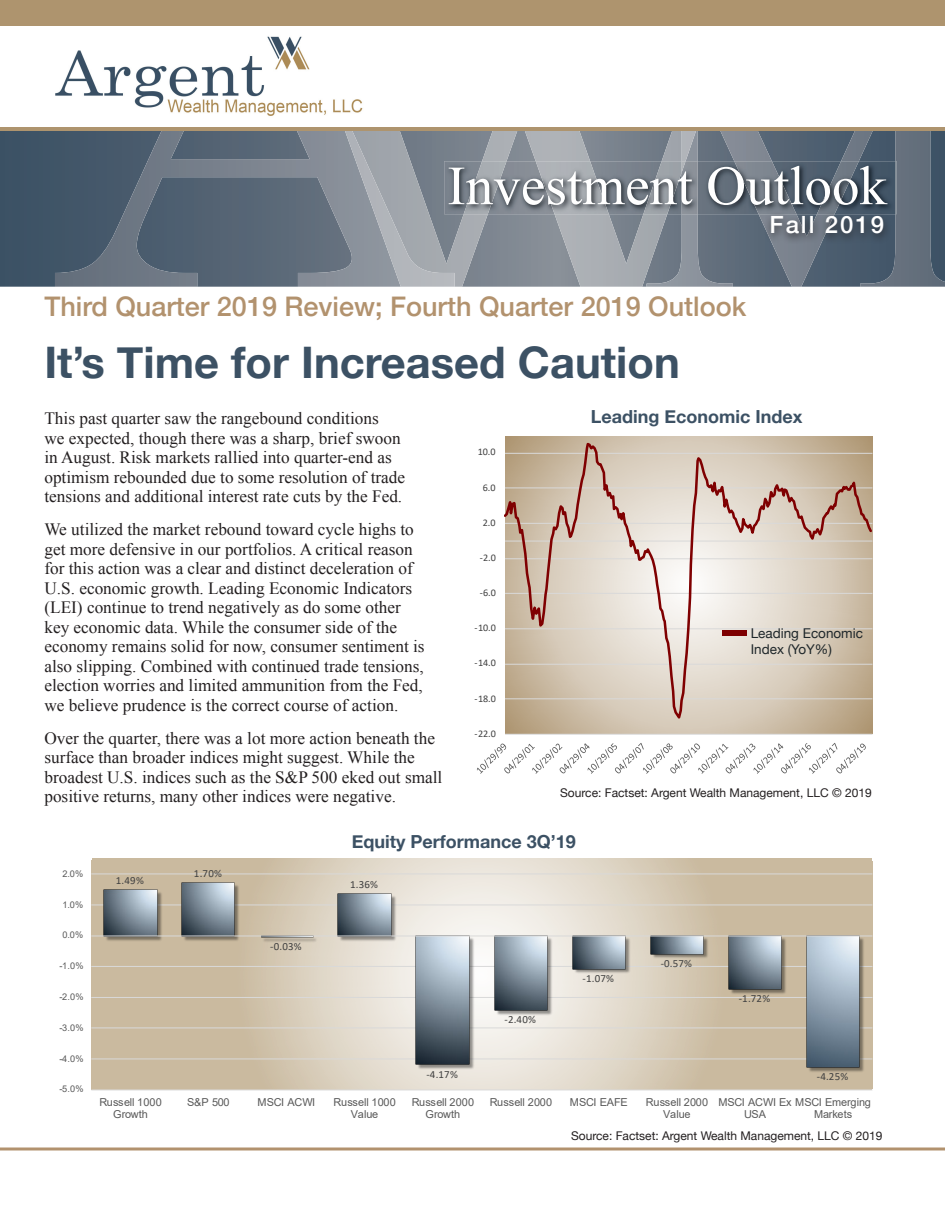
<style>
.page{position:relative;width:945px;height:1215px;background:#fff}
.page>*{position:absolute;margin:0;border:0;box-sizing:border-box;transform-origin:0 0}
.t1{font:700 43.5px "Helvetica Neue";color:#3c5164}
.t2{font:500 27px "Helvetica Neue";color:#b2926e}
.t3{font:500 23.7px "Helvetica Neue";letter-spacing:.08em;color:#fff}
.t4{font:700 18px "Helvetica Neue";color:#3c5164}
.t5{font:17.25px/19.5px "Times New Roman";color:#231f20}
.t6{font:13.5px/16.2px "Helvetica Neue";color:#1f272a}
.t7{font:12px "Helvetica Neue";color:#231f20}
.t8{font:10.95px/12.3px "Arial";letter-spacing:-.015em;color:#595959;text-align:center}
.t9{font:10.95px "Calibri";letter-spacing:.02em;color:#404040}
.t10{font:10.95px "Arial";letter-spacing:-.035em;color:#595959}
.t11{font:10.05px "Calibri";letter-spacing:-.005em;color:#404040}
.t12{font:9.15px "Arial";color:#595959}
</style>
<div class="page">
<svg style="left:505px;top:437px;width:368px;height:297px;background:#c7b69e"></svg>
<hr style="left:505px;top:734px;width:367px;height:1px;background:#d9d9d9">
<svg style="left:505px;top:440px;width:368px;height:284px;background:#d5c6b7"></svg>
<svg style="left:477px;top:743px;width:389px;height:31px"></svg>
<hr style="left:0;top:1148px;width:945px;height:2px;background:#b2926e">
<div style="left:0;top:131px;width:55px;height:156px;background:#3d5366"></div>
<svg style="left:55px;top:131px;width:108px;height:156px;background:#506171"></svg>
<svg style="left:887px;top:131px;width:58px;height:156px;background:#596775"></svg>
<img style="left:887px;top:161px;width:10px;height:53px">
<svg style="left:163px;top:131px;width:724px;height:156px;background:#7c8690"></svg>
<div style="left:0;top:0;width:945px;height:26px;background:#ae946e"></div>
<hr style="left:0;top:128px;width:945px;height:3px;background:#ae946e">
<div style="left:764px;top:212px;width:128px;height:33px;background:#231f20;opacity:.75"></div>
<img style="left:55px;top:36px;width:308px;height:80px">
<svg style="left:92px;top:859px;width:780px;height:231px;background:#d7ccb9"></svg>
<hr style="left:91px;top:1090px;width:781px;height:1px;background:#d9d9d9">
<hr style="left:91px;top:1059px;width:781px;height:1px;background:#d9d9d9">
<hr style="left:91px;top:1028px;width:781px;height:1px;background:#d9d9d9">
<hr style="left:91px;top:997px;width:781px;height:1px;background:#d9d9d9">
<hr style="left:91px;top:966px;width:781px;height:1px;background:#d9d9d9">
<hr style="left:91px;top:905px;width:781px;height:1px;background:#d9d9d9">
<hr style="left:91px;top:874px;width:781px;height:1px;background:#d9d9d9">
<img style="left:104px;top:889px;width:60px;height:54px">
<img style="left:104px;top:889px;width:53px;height:47px">
<img style="left:182px;top:883px;width:60px;height:60px">
<img style="left:182px;top:883px;width:53px;height:53px">
<img style="left:260px;top:935px;width:60px;height:9px">
<img style="left:260px;top:935px;width:53px;height:1px">
<img style="left:338px;top:893px;width:60px;height:50px">
<img style="left:338px;top:893px;width:53px;height:43px">
<img style="left:416px;top:935px;width:60px;height:137px">
<img style="left:416px;top:935px;width:53px;height:130px">
<img style="left:494px;top:935px;width:60px;height:82px">
<img style="left:494px;top:935px;width:53px;height:75px">
<img style="left:572px;top:935px;width:60px;height:41px">
<img style="left:572px;top:935px;width:53px;height:34px">
<img style="left:650px;top:935px;width:61px;height:26px">
<img style="left:650px;top:935px;width:54px;height:19px">
<img style="left:728px;top:935px;width:61px;height:61px">
<img style="left:728px;top:935px;width:54px;height:54px">
<img style="left:807px;top:935px;width:59px;height:139px">
<img style="left:807px;top:935px;width:52px;height:132px">
<hr style="left:91px;top:936px;width:781px;height:1px;background:#d9d9d9">
<div style="left:722px;top:630px;width:24px;height:6px;background:#7e0001"></div>
<p class="t3" style="left:770px;top:206px;width:116px">Fall 2019</p>
<p class="t2" style="left:44px;top:285px;width:703px">Third Quarter 2019 Review; Fourth Quarter 2019 Outlook</p>
<p class="t1" style="left:44px;top:329px;width:637px">It’s Time for Increased Caution</p>
<p class="t5" style="left:44px;top:409px;width:362px">This past quarter saw the rangebound conditions<br>we expected, though there was a sharp, brief swoon in August. Risk markets rallied into quarter-end as optimism rebounded due to some resolution of trade tensions and additional interest rate cuts by the Fed.</p>
<p class="t5" style="left:44px;top:520px;width:382px">We utilized the market rebound toward cycle highs to get more defensive in our portfolios. A critical reason for this action was a clear and distinct deceleration of U.S. economic growth. Leading Economic Indicators (LEI) continue to trend negatively as do some other key economic data. While the consumer side of the economy remains solid for now, consumer sentiment is also slipping. Combined with continued trade tensions, election worries and limited ammunition from the Fed, we believe prudence is the correct course of action.</p>
<p class="t5" style="left:44px;top:728px;width:399px">Over the quarter, there was a lot more action beneath the surface than broader indices might suggest. While the broadest U.S. indices such as the S&amp;P 500 eked out small positive returns, many other indices were negative.</p>
<p class="t11" style="left:478px;top:445px;width:19px">10.0</p>
<p class="t11" style="left:483px;top:480px;width:14px">6.0</p>
<p class="t11" style="left:483px;top:515px;width:14px">2.0</p>
<p class="t11" style="left:480px;top:551px;width:18px">-2.0</p>
<p class="t11" style="left:480px;top:586px;width:18px">-6.0</p>
<p class="t11" style="left:475px;top:621px;width:23px">-10.0</p>
<p class="t11" style="left:475px;top:656px;width:23px">-14.0</p>
<p class="t11" style="left:475px;top:691px;width:23px">-18.0</p>
<p class="t11" style="left:475px;top:726px;width:23px">-22.0</p>
<p class="t4" style="left:591px;top:402px;width:213px">Leading Economic Index</p>
<p class="t6" style="left:751px;top:626px;width:114px">Leading Economic<br>Index (YoY%)</p>
<p class="t7" style="left:560px;top:784px;width:313px">Source: Factset: Argent Wealth Management, LLC © 2019</p>
<p class="t12" style="left:62px;top:867px;width:22px">2.0%</p>
<p class="t12" style="left:62px;top:898px;width:22px">1.0%</p>
<p class="t12" style="left:62px;top:929px;width:22px">0.0%</p>
<p class="t12" style="left:59px;top:960px;width:26px">-1.0%</p>
<p class="t12" style="left:59px;top:990px;width:26px">-2.0%</p>
<p class="t12" style="left:59px;top:1021px;width:26px">-3.0%</p>
<p class="t12" style="left:59px;top:1052px;width:26px">-4.0%</p>
<p class="t12" style="left:59px;top:1083px;width:26px">-5.0%</p>
<p class="t9" style="left:116px;top:872px;width:29px">1.49%</p>
<p class="t9" style="left:194px;top:866px;width:29px">1.70%</p>
<p class="t9" style="left:270px;top:939px;width:33px">-0.03%</p>
<p class="t4" style="left:352px;top:828px;width:226px">Equity Performance 3Q’19</p>
<p class="t9" style="left:350px;top:876px;width:29px">1.36%</p>
<p class="t9" style="left:426px;top:1067px;width:33px">-4.17%</p>
<p class="t9" style="left:505px;top:1012px;width:33px">-2.40%</p>
<p class="t9" style="left:583px;top:971px;width:33px">-1.07%</p>
<p class="t9" style="left:661px;top:956px;width:33px">-0.57%</p>
<p class="t9" style="left:739px;top:991px;width:33px">-1.72%</p>
<p class="t9" style="left:817px;top:1069px;width:33px">-4.25%</p>
<p class="t8" style="left:99px;top:1096px;width:64px">Russell 1000<br>Growth</p>
<p class="t8" style="left:187px;top:1096px;width:44px">S&amp;P 500</p>
<p class="t10" style="left:258px;top:1095px;width:59px">MSCI ACWI</p>
<p class="t8" style="left:334px;top:1096px;width:64px">Russell 1000<br>Value</p>
<p class="t8" style="left:412px;top:1096px;width:64px">Russell 2000<br>Growth</p>
<p class="t8" style="left:490px;top:1096px;width:64px">Russell 2000</p>
<p class="t10" style="left:570px;top:1095px;width:59px">MSCI EAFE</p>
<p class="t8" style="left:646px;top:1096px;width:64px">Russell 2000<br>Value</p>
<p class="t8" style="left:744px;top:1096px;width:128px;text-align:left;text-indent:-26px">MSCI ACWI Ex MSCI Emerging<br>USA</p>
<p class="t8" style="left:814px;top:1108px;width:40px">Markets</p>
<p class="t7" style="left:571px;top:1127px;width:313px">Source: Factset: Argent Wealth Management, LLC © 2019</p>
</div>
